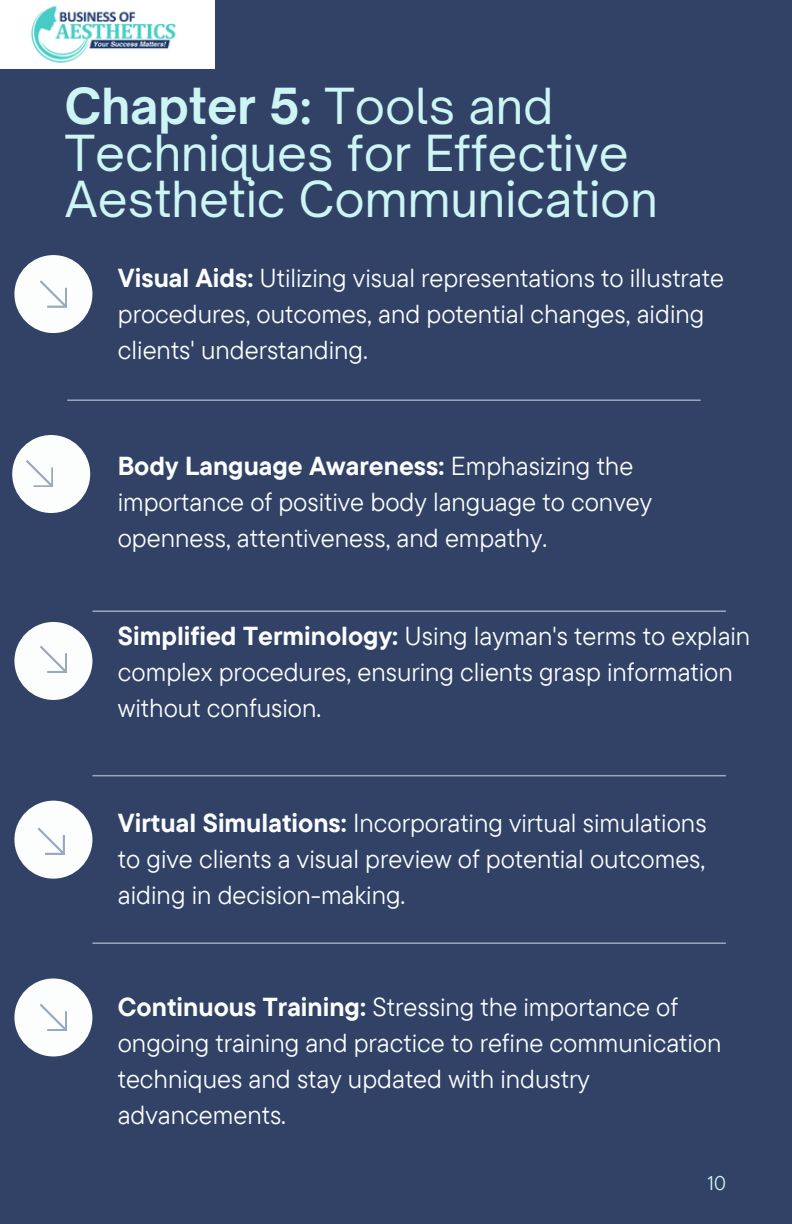
<style>
.page{position:relative;width:792px;height:1224px;background:#314266}
.page>*{position:absolute;margin:0;border:0;box-sizing:border-box;transform-origin:0 0}
.t1{font:47.6px/46.4px "Open Sauce One";color:#ccf5f4}
.t2{font:26px/36px "TT Commons Pro";color:#fcfefe}
.t3{font:700 26px "TT Commons Pro";color:#fcfefe}
.t4{font:19.8px "TT Commons Pro";color:#ccf5f4}
.s1{font-weight:700}
.s2{font-weight:400}
</style>
<div class="page">
<div style="left:14px;top:255px;width:78px;height:78px;background:#fcfefe;border-radius:50%"></div>
<svg style="left:40px;top:280px;width:27px;height:27px"></svg>
<div style="left:14px;top:622px;width:78px;height:78px;background:#fcfefe;border-radius:50%"></div>
<svg style="left:40px;top:646px;width:27px;height:27px"></svg>
<div style="left:14px;top:801px;width:78px;height:78px;background:#fcfefe;border-radius:50%"></div>
<svg style="left:37px;top:827px;width:27px;height:27px"></svg>
<div style="left:14px;top:978px;width:78px;height:78px;background:#fcfefe;border-radius:50%"></div>
<svg style="left:40px;top:1004px;width:27px;height:27px"></svg>
<hr style="left:67px;top:399px;width:634px;height:2px;background:#99a7bf">
<hr style="left:92px;top:775px;width:634px;height:1px;background:#99a7bf">
<hr style="left:92px;top:610px;width:634px;height:2px;background:#99a7bf">
<hr style="left:92px;top:942px;width:634px;height:2px;background:#99a7bf">
<div style="left:12px;top:435px;width:78px;height:78px;background:#fcfefe;border-radius:50%"></div>
<svg style="left:26px;top:460px;width:27px;height:27px"></svg>
<img style="left:0;top:0;width:214px;height:69px">
<p class="t1" style="left:65px;top:83px;width:595px"><span class="s1">Chapter 5:</span> Tools and<br>Techniques for Effective<br>Aesthetic Communication</p>
<p class="t2" style="left:118px;top:259px;width:608px"><span class="s1">Visual Aids:</span> Utilizing visual representations to illustrate procedures, outcomes, and potential changes, aiding clients' understanding.</p>
<p class="t3" style="left:118px;top:449px;width:517px">Body Language Awareness: <span class="s2">Emphasizing the</span></p>
<p class="t2" style="left:118px;top:483px;width:536px">importance of positive body language to convey</p>
<p class="t2" style="left:118px;top:519px;width:431px">openness, attentiveness, and empathy.</p>
<p class="t2" style="left:118px;top:617px;width:634px"><span class="s1">Simplified Terminology:</span> Using layman's terms to explain complex procedures, ensuring clients grasp information without confusion.</p>
<p class="t2" style="left:118px;top:804px;width:590px"><span class="s1">Virtual Simulations:</span> Incorporating virtual simulations</p>
<p class="t2" style="left:118px;top:840px;width:589px">to give clients a visual preview of potential outcomes,</p>
<p class="t2" style="left:118px;top:876px;width:289px">aiding in decision-making.</p>
<p class="t2" style="left:118px;top:989px;width:562px"><span class="s1">Continuous Training:</span> Stressing the importance of</p>
<p class="t2" style="left:118px;top:1025px;width:605px">ongoing training and practice to refine communication</p>
<p class="t2" style="left:118px;top:1061px;width:474px">techniques and stay updated with industry</p>
<p class="t2" style="left:118px;top:1097px;width:170px">advancements.</p>
<p class="t4" style="left:707px;top:1170px;width:20px">10</p>
</div>
